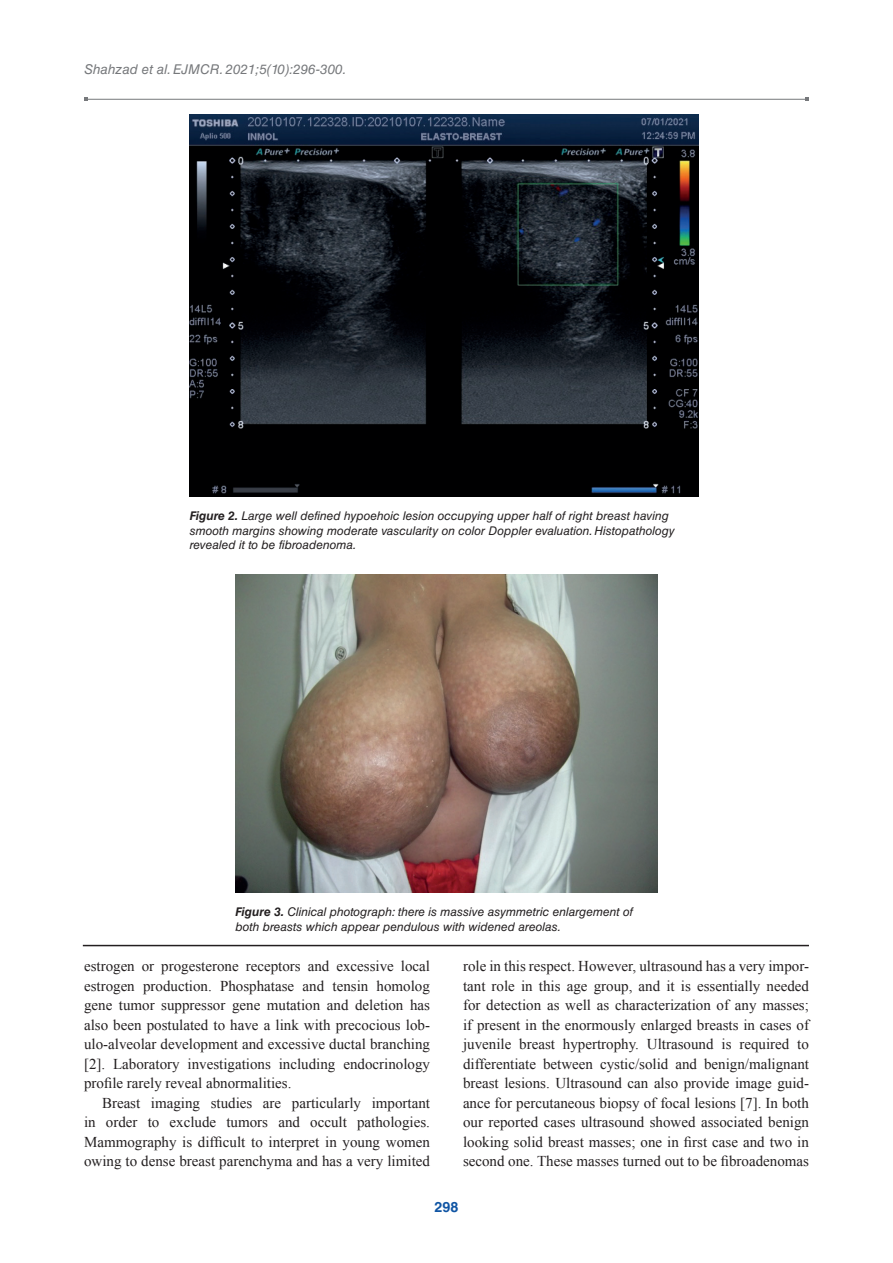
<style>
.page{position:relative;width:893px;height:1263px;background:#fff}
.page>*{position:absolute;margin:0;border:0;box-sizing:border-box;transform-origin:0 0}
.t1{font:15px/19.5px "Times New Roman";color:#231f20;text-align:justify}
.t2{font:700 14.25px "Helvetica LT Std";color:#1055a4}
.t3{font:italic 13.5px "Helvetica LT Std";color:#76787b}
.t4{font:italic 12px/14.4px "Helvetica LT Std";color:#231f20}
.s1{font-weight:700}
</style>
<div class="page">
<hr style="left:86px;top:99px;width:721px;height:1px;background:#76787b">
<img style="left:189px;top:114px;width:509px;height:382px">
<hr style="left:83px;top:945px;width:726px;height:1px;background:#231f20">
<img style="left:235px;top:575px;width:423px;height:317px">
<p class="t3" style="left:84px;top:61px;width:264px">Shahzad et al. EJMCR. 2021;5(10):296-300.</p>
<p class="t4" style="left:190px;top:509px;width:487px"><span class="s1">Figure 2.</span> Large well defined hypoehoic lesion occupying upper half of right breast having smooth margins showing moderate vascularity on color Doppler evaluation. Histopathology revealed it to be fibroadenoma.</p>
<p class="t4" style="left:236px;top:905px;width:399px"><span class="s1">Figure 3.</span> Clinical photograph: there is massive asymmetric enlargement of both breasts which appear pendulous with widened areolas.</p>
<p class="t1" style="left:84px;top:956px;width:347px">estrogen or progesterone receptors and excessive local estrogen production. Phosphatase and tensin homolog gene tumor suppressor gene mutation and deletion has also been postulated to have a link with precocious lob&shy;ulo-alveolar development and excessive ductal branching [2]. Laboratory investigations including endocrinology profile rarely reveal abnormalities.</p>
<p class="t1" style="left:84px;top:1092px;width:347px;text-indent:18px">Breast imaging studies are particularly important in order to exclude tumors and occult pathologies.<br>Mammography is difficult to interpret in young women owing to dense breast parenchyma and has a very limited</p>
<p class="t1" style="left:463px;top:956px;width:348px">role in this respect. However, ultrasound has a very impor&shy;tant role in this age group, and it is essentially needed for detection as well as characterization of any masses; if present in the enormously enlarged breasts in cases of juvenile breast hypertrophy. Ultrasound is required to differentiate between cystic/solid and benign/malignant breast lesions. Ultrasound can also provide image guid&shy;ance for percutaneous biopsy of focal lesions [7]. In both our reported cases ultrasound showed associated benign looking solid breast masses; one in first case and two in second one. These masses turned out to be fibroadenomas</p>
<p class="t2" style="left:435px;top:1198px;width:25px">298</p>
</div>
